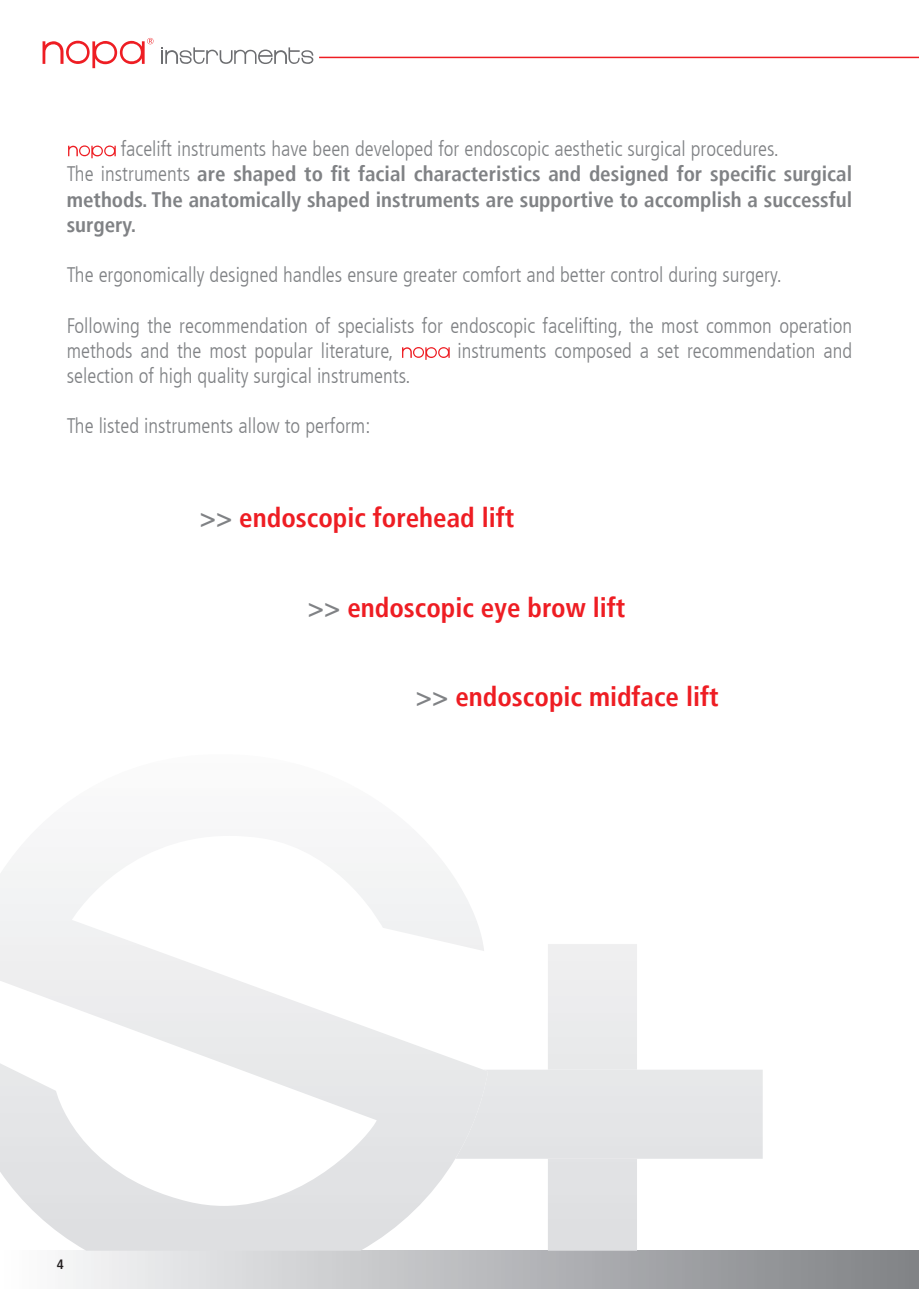
<style>
.page{position:relative;width:919px;height:1289px;background:#fff}
.page>*{position:absolute;margin:0;border:0;box-sizing:border-box;transform-origin:0 0}
.t1{font:700 condensed 27px "Frutiger LT";color:#ee1d23}
.t2{font:300 condensed 21px/25.2px "Frutiger LT";color:#808285}
.t3{font:700 condensed 21px/25.2px "Frutiger LT";color:#808285}
.t4{font:700 condensed 13.5px "Frutiger LT";color:#231f20}
.s1{font-weight:300}
.s2{color:#808285}
</style>
<div class="page">
<div style="left:0;top:1250px;width:918px;height:38px;background:linear-gradient(to right,#fcfcfd,#7f8185)"></div>
<svg style="left:161px;top:47px;width:152px;height:17px"></svg>
<svg style="left:43px;top:38px;width:110px;height:30px"></svg>
<hr style="left:319px;top:57px;width:599px;height:1px;background:#ee1d23">
<svg style="left:488px;top:944px;width:274px;height:306px"></svg>
<svg style="left:0;top:863px;width:488px;height:387px"></svg>
<svg style="left:68px;top:145px;width:48px;height:13px"></svg>
<svg style="left:402px;top:347px;width:47px;height:13px"></svg>
<p class="t3" style="left:67px;top:136px;width:786px;text-indent:54px"><span class="s1">facelift instruments have been developed for endoscopic aesthetic surgical procedures.<br>The instruments</span> are shaped to fit facial characteristics and designed for specific surgical methods. The anatomically shaped instruments are supportive to accomplish a successful surgery.</p>
<p class="t2" style="left:67px;top:263px;width:716px">The ergonomically designed handles ensure greater comfort and better control during surgery.</p>
<p class="t2" style="left:67px;top:313px;width:786px">Following the recommendation of specialists for endoscopic facelifting, the most common operation methods and the most popular literature,</p>
<p class="t2" style="left:457px;top:338px;width:396px">instruments composed a set recommendation and</p>
<p class="t2" style="left:67px;top:363px;width:345px">selection of high quality surgical instruments.</p>
<p class="t2" style="left:67px;top:414px;width:305px">The listed instruments allow to perform:</p>
<p class="t1" style="left:200px;top:502px;width:316px"><span class="s2">&gt;&gt;</span> endoscopic forehead lift</p>
<p class="t1" style="left:308px;top:591px;width:319px"><span class="s2">&gt;&gt;</span> endoscopic eye brow lift</p>
<p class="t4" style="left:57px;top:1255px;width:9px">4</p>
<p class="t1" style="left:416px;top:681px;width:304px"><span class="s2">&gt;&gt;</span> endoscopic midface lift</p>
</div>
